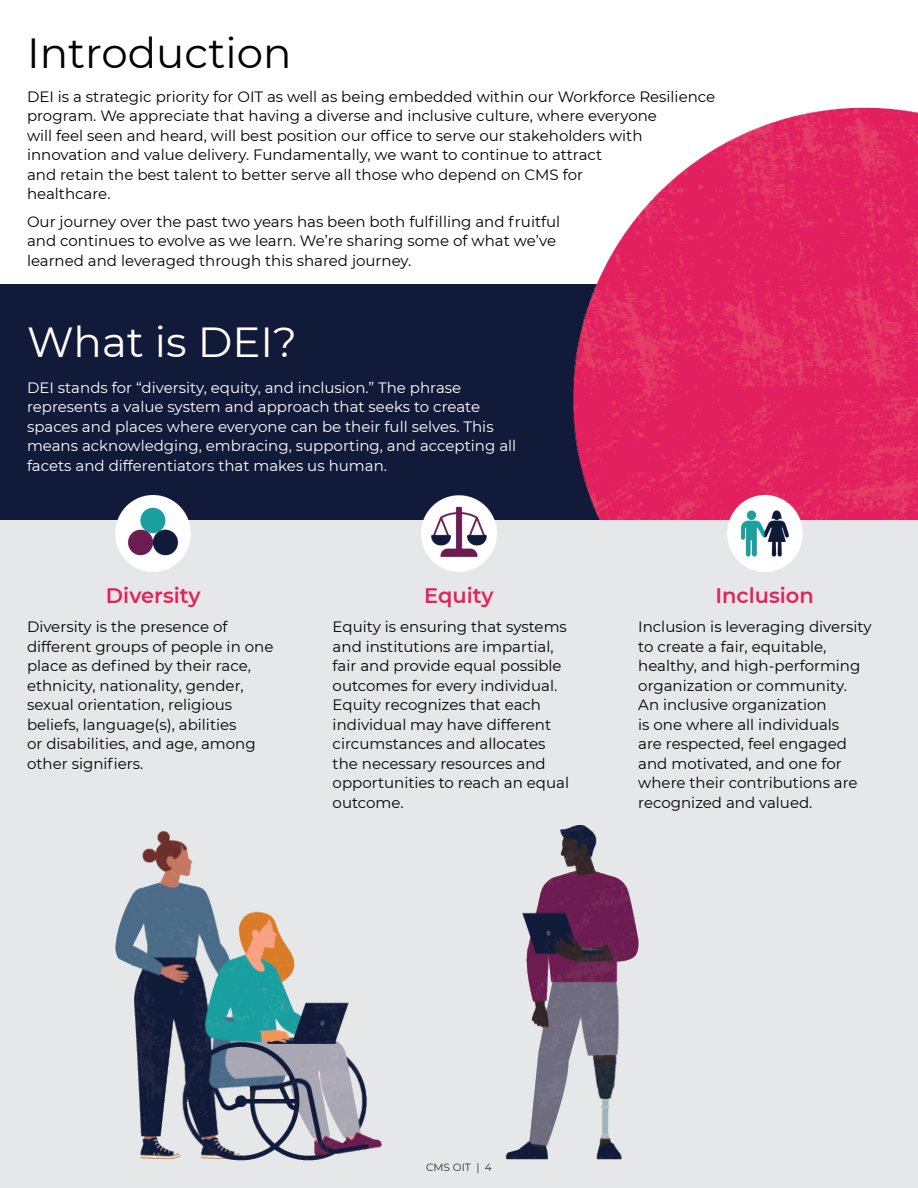
<style>
.page{position:relative;width:918px;height:1188px;background:#fff}
.page>*{position:absolute;margin:0;border:0;box-sizing:border-box;transform-origin:0 0}
.t1{font:42px "Montserrat";color:#000}
.t2{font:42px "Montserrat";color:#fff}
.t3{font:600 21px "Montserrat";color:#e1235e}
.t4{font:15px/19.5px "Montserrat";color:#000101}
.t5{font:15px/19.5px "Montserrat";color:#fff}
.t6{font:10.5px "Montserrat";color:#2e2c2c}
</style>
<div class="page">
<div style="left:0;top:449px;width:918px;height:739px;background:#e6e7e8"></div>
<div style="left:0;top:284px;width:918px;height:235px;background:#121a39"></div>
<img style="left:573px;top:107px;width:345px;height:412px">
<img style="left:116px;top:496px;width:75px;height:75px">
<img style="left:422px;top:496px;width:74px;height:75px">
<img style="left:727px;top:496px;width:75px;height:75px">
<img style="left:116px;top:825px;width:522px;height:336px">
<h2 class="t1" style="left:27px;top:24px;width:266px">Introduction</h2>
<p class="t4" style="left:27px;top:86px;width:690px">DEI is a strategic priority for OIT as well as being embedded within our Workforce Resilience program. We appreciate that having a diverse and inclusive culture, where everyone<br>will feel seen and heard, will best position our office to serve our stakeholders with innovation and value delivery. Fundamentally, we want to continue to attract<br>and retain the best talent to better serve all those who depend on CMS for<br>healthcare.</p>
<p class="t4" style="left:27px;top:211px;width:535px">Our journey over the past two years has been both fulfilling and fruitful and continues to evolve as we learn. We’re sharing some of what we’ve learned and leveraged through this shared journey.</p>
<h2 class="t2" style="left:27px;top:313px;width:272px">What is DEI?</h2>
<p class="t5" style="left:27px;top:377px;width:491px">DEI stands for “diversity, equity, and inclusion.” The phrase represents a value system and approach that seeks to create spaces and places where everyone can be their full selves. This means acknowledging, embracing, supporting, and accepting all facets and differentiators that makes us human.</p>
<h3 class="t3" style="left:106px;top:581px;width:96px">Diversity</h3>
<p class="t4" style="left:27px;top:617px;width:248px">Diversity is the presence of different groups of people in one place as defined by their race, ethnicity, nationality, gender, sexual orientation, religious beliefs, language(s), abilities<br>or disabilities, and age, among other signifiers.</p>
<h3 class="t3" style="left:424px;top:581px;width:71px">Equity</h3>
<p class="t4" style="left:333px;top:617px;width:238px">Equity is ensuring that systems and institutions are impartial, fair and provide equal possible outcomes for every individual.<br>Equity recognizes that each individual may have different circumstances and allocates the necessary resources and opportunities to reach an equal outcome.</p>
<h3 class="t3" style="left:715px;top:581px;width:100px">Inclusion</h3>
<p class="t4" style="left:638px;top:617px;width:235px">Inclusion is leveraging diversity to create a fair, equitable, healthy, and high-performing organization or community.<br>An inclusive organization<br>is one where all individuals<br>are respected, feel engaged and motivated, and one for where their contributions are recognized and valued.</p>
<p class="t6" style="left:426px;top:1160px;width:67px">CMS OIT | 4</p>
</div>
